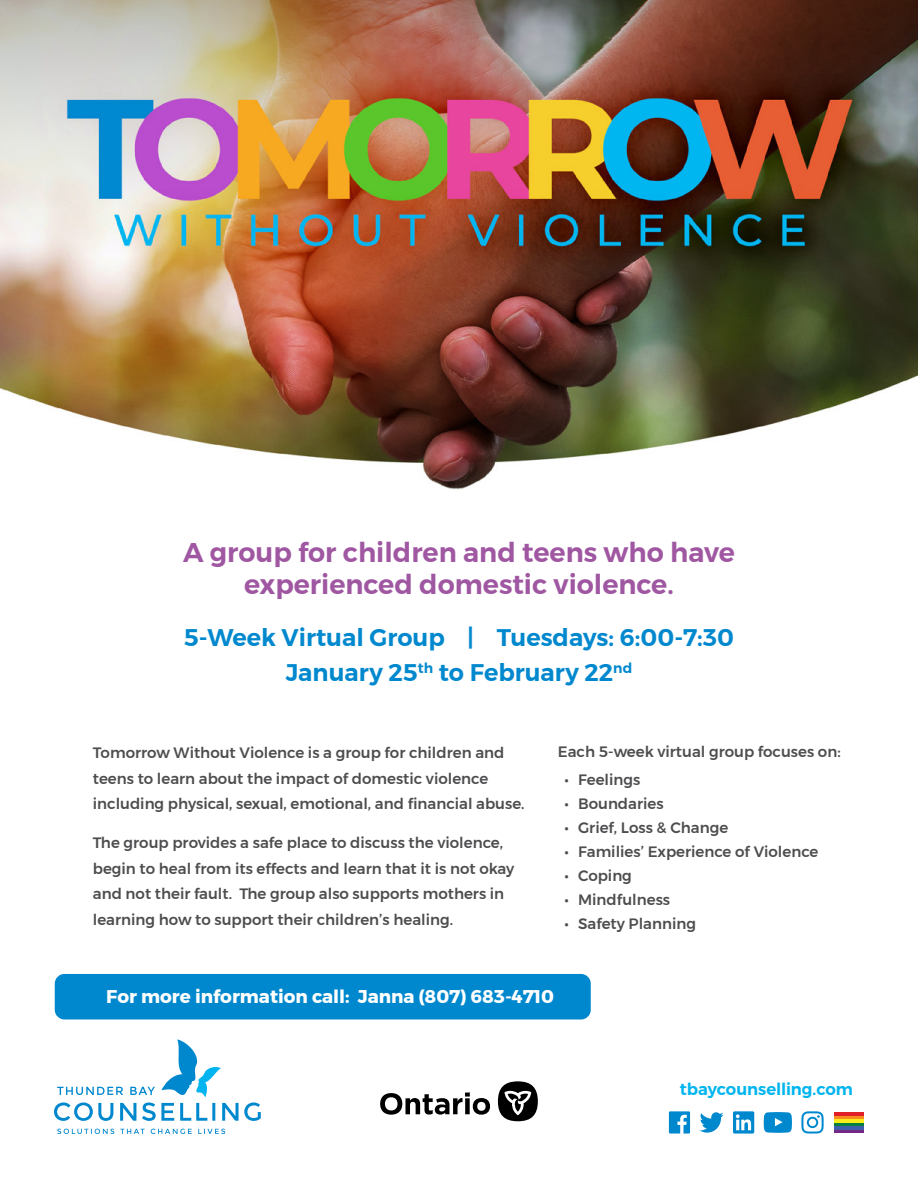
<style>
.page{position:relative;width:918px;height:1188px;background:#fff}
.page>*{position:absolute;margin:0;border:0;box-sizing:border-box;transform-origin:0 0}
.t1{font:600 27px/32.4px "Montserrat";color:#a057a2;text-align:center}
.t2{font:600 24px/35.5px "Montserrat";color:#0088ce;text-align:center}
.t3{font:700 18.45px "Montserrat";color:#fff}
.t4{font:600 16.5px "Montserrat";letter-spacing:-.005em;color:#00b5ef}
.t5{font:500 15px/25.5px "Montserrat";color:#4d4d4f}
</style>
<div class="page">
<img style="left:0;top:0;width:918px;height:1128px">
<div style="left:55px;top:974px;width:536px;height:45px;background:#0088ce;border-radius:10px"></div>
<svg style="left:57px;top:1129px;width:57px;height:5px"></svg>
<svg style="left:120px;top:1129px;width:25px;height:5px"></svg>
<svg style="left:151px;top:1129px;width:41px;height:5px"></svg>
<svg style="left:198px;top:1129px;width:27px;height:5px"></svg>
<svg style="left:54px;top:1040px;width:207px;height:81px"></svg>
<svg style="left:380px;top:1093px;width:110px;height:22px"></svg>
<div style="left:498px;top:1081px;width:40px;height:40px;background:#000;border-radius:50%"></div>
<svg style="left:505px;top:1090px;width:26px;height:25px"></svg>
<svg style="left:834px;top:1129px;width:30px;height:4px"></svg>
<hr style="left:834px;top:1126px;width:30px;height:3px;background:#405eab">
<svg style="left:834px;top:1122px;width:30px;height:4px"></svg>
<hr style="left:834px;top:1119px;width:30px;height:3px;background:#faed1c">
<hr style="left:834px;top:1116px;width:30px;height:3px;background:#f78c1f">
<hr style="left:834px;top:1112px;width:30px;height:4px;background:#e01f26">
<svg style="left:801px;top:1111px;width:23px;height:23px"></svg>
<svg style="left:764px;top:1112px;width:28px;height:21px"></svg>
<svg style="left:700px;top:1112px;width:23px;height:21px"></svg>
<svg style="left:733px;top:1111px;width:21px;height:23px"></svg>
<svg style="left:669px;top:1111px;width:21px;height:23px"></svg>
<h1 class="t1" style="left:183px;top:536px;width:553px">A group for children and teens who have experienced domestic violence.</h1>
<h2 class="t2" style="left:184px;top:620px;width:552px">5-Week Virtual Group | Tuesdays: 6:00-7:30<br>January 25<sup>th</sup> to February 22<sup>nd</sup></h2>
<p class="t5" style="left:93px;top:740px;width:433px">Tomorrow Without Violence is a group for children and teens to learn about the impact of domestic violence including physical, sexual, emotional, and financial abuse.</p>
<p class="t5" style="left:93px;top:830px;width:423px">The group provides a safe place to discuss the violence, begin to heal from its effects and learn that it is not okay and not their fault. The group also supports mothers in learning how to support their children’s healing.</p>
<p class="t5" style="left:558px;top:739px;width:284px">Each 5-week virtual group focuses on:</p>
<p class="t5" style="left:565px;top:767px;width:77px">• Feelings</p>
<p class="t5" style="left:565px;top:791px;width:100px">• Boundaries</p>
<p class="t5" style="left:565px;top:815px;width:165px">• Grief, Loss &amp; Change</p>
<p class="t5" style="left:565px;top:839px;width:255px">• Families’ Experience of Violence</p>
<p class="t5" style="left:565px;top:863px;width:69px">• Coping</p>
<p class="t5" style="left:565px;top:887px;width:107px">• Mindfulness</p>
<p class="t5" style="left:565px;top:911px;width:133px">• Safety Planning</p>
<p class="t3" style="left:106px;top:982px;width:449px">For more information call: Janna (807) 683-4710</p>
<p class="t4" style="left:680px;top:1076px;width:175px">tbaycounselling.com</p>
</div>
